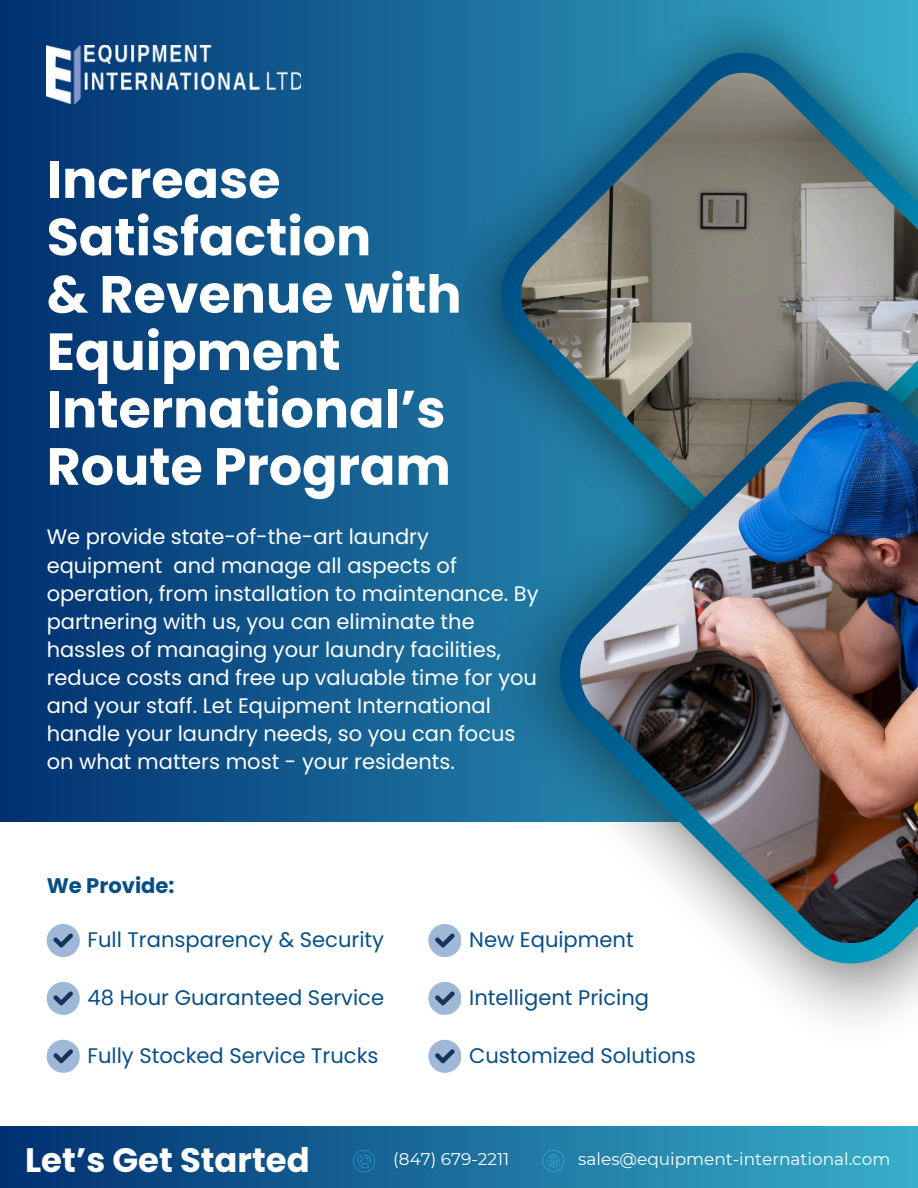
<style>
.page{position:relative;width:918px;height:1188px;background:#fff}
.page>*{position:absolute;margin:0;border:0;box-sizing:border-box;transform-origin:0 0}
.t1{font:700 52.35px/57.3px "Poppins";color:#fff}
.t2{font:700 33.9px "Poppins";color:#fff}
.t3{font:21px/28.2px "Poppins";color:#fff}
.t4{font:21px "Poppins";color:#074f89}
.t5{font:700 21px "Poppins";color:#074f89}
.t6{font:16.95px "Montserrat";color:#fff}
</style>
<div class="page">
<div style="left:0;top:0;width:918px;height:1188px;background:linear-gradient(to right,#003070,#38afca)"></div>
<img style="left:375px;top:0;width:543px;height:673px">
<svg style="left:501px;top:53px;width:417px;height:180px;background:#217ea5"></svg>
<img style="left:521px;top:73px;width:397px;height:160px">
<div style="left:0;top:822px;width:918px;height:303px;background:#fff"></div>
<img style="left:409px;top:233px;width:509px;height:893px">
<svg style="left:553px;top:375px;width:365px;height:595px"></svg>
<img style="left:580px;top:402px;width:338px;height:540px">
<img style="left:47px;top:46px;width:254px;height:57px">
<svg style="left:542px;top:1150px;width:22px;height:22px"></svg>
<svg style="left:353px;top:1150px;width:22px;height:22px"></svg>
<svg style="left:47px;top:924px;width:32px;height:33px"></svg>
<svg style="left:47px;top:982px;width:32px;height:32px"></svg>
<svg style="left:47px;top:1040px;width:32px;height:32px"></svg>
<svg style="left:428px;top:924px;width:33px;height:33px"></svg>
<svg style="left:428px;top:982px;width:33px;height:32px"></svg>
<svg style="left:428px;top:1040px;width:33px;height:32px"></svg>
<p class="t1" style="left:47px;top:151px;width:416px">Increase<br>Satisfaction<br>&amp; Revenue with<br>Equipment<br>International’s<br>Route Program</p>
<h4 class="t3" style="left:47px;top:523px;width:493px">We provide state-of-the-art laundry equipment and manage all aspects of operation, from installation to maintenance. By partnering with us, you can eliminate the hassles of managing your laundry facilities, reduce costs and free up valuable time for you and your staff. Let Equipment International handle your laundry needs, so you can focus on what matters most - your residents.</h4>
<h4 class="t5" style="left:47px;top:871px;width:129px">We Provide:</h4>
<p class="t4" style="left:88px;top:925px;width:298px">Full Transparency &amp; Security</p>
<h4 class="t4" style="left:88px;top:983px;width:298px">48 Hour Guaranteed Service</h4>
<h3 class="t4" style="left:88px;top:1041px;width:293px">Fully Stocked Service Trucks</h3>
<p class="t4" style="left:469px;top:925px;width:166px">New Equipment</p>
<h4 class="t4" style="left:469px;top:983px;width:181px">Intelligent Pricing</h4>
<p class="t4" style="left:469px;top:1041px;width:228px">Customized Solutions</p>
<p class="t2" style="left:25px;top:1137px;width:286px">Let’s Get Started</p>
<h4 class="t6" style="left:393px;top:1149px;width:118px">(847) 679-2211</h4>
<p class="t6" style="left:578px;top:1148px;width:314px">sales@equipment-international.com</p>
</div>
